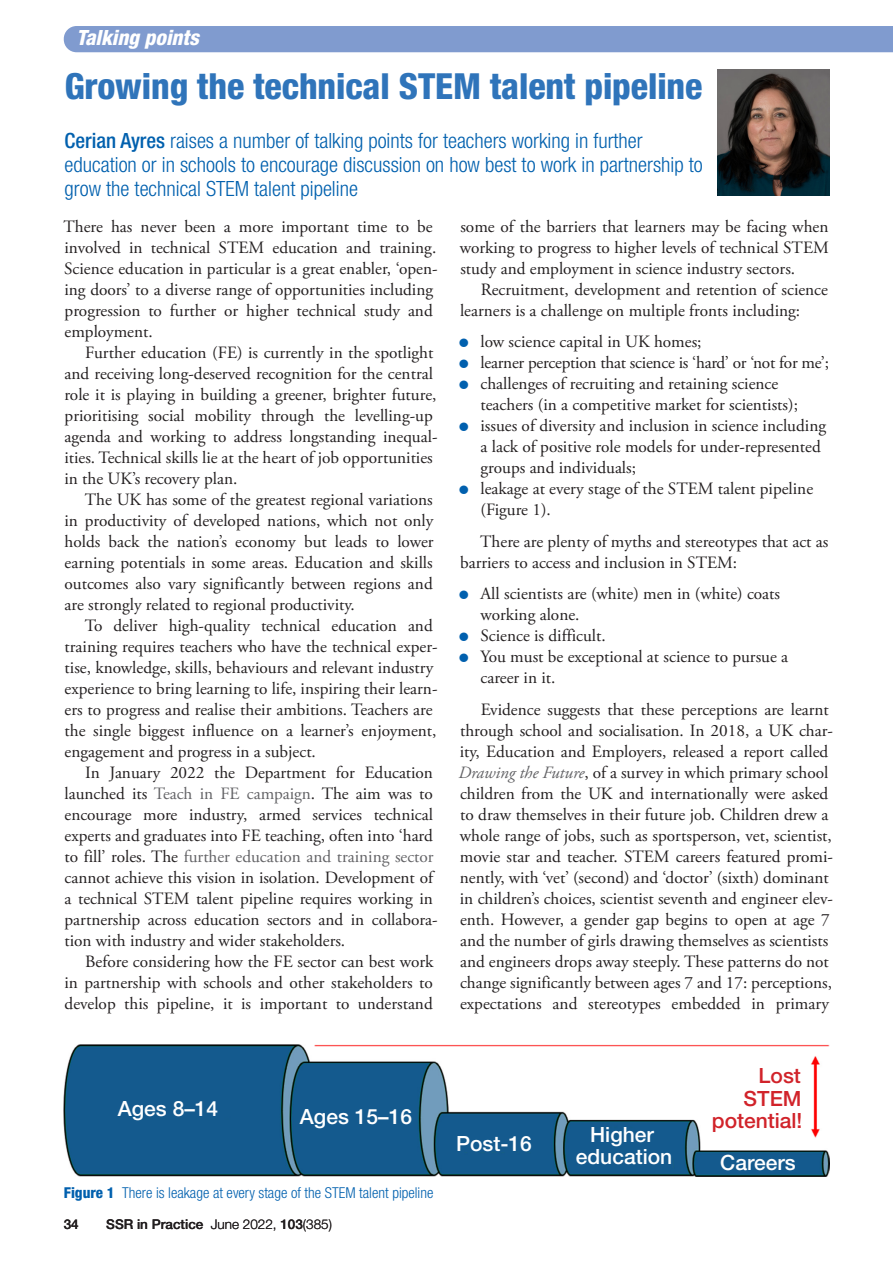
<style>
.page{position:relative;width:893px;height:1263px;background:#fff}
.page>*{position:absolute;margin:0;border:0;box-sizing:border-box;transform-origin:0 0}
.CH_head_SSRP{font:800 condensed 36px "Helvetica Neue LT Std";letter-spacing:-.005em;color:#2f74ba}
.CH_intro_condensed{font:300 condensed 21px/24px "Helvetica Neue LT Std";color:#0160ae}
.CH_box_text{font:500 21px "Helvetica Neue LT Std";color:#fff}
.CH_box_text-2{font:500 21px "Helvetica Neue LT Std";color:#d1232a}
.CH_banner_SSRP{font:italic 800 condensed 21px "Helvetica Neue LT Std";color:#fff}
.CH_body_tx{font:17.25px/21px "Adobe Garamond Pro";color:#231f20}
.CH_bulleted_list{font:17.25px/21px "Adobe Garamond Pro";color:#231f20}
.CH_body_tx_first{font:17.25px/21px "Adobe Garamond Pro";color:#231f20}
.CH_bulleted_list_las{font:17.25px/21px "Adobe Garamond Pro";color:#231f20}
.CH_bulleted_list_fir{font:17.25px/21px "Adobe Garamond Pro";color:#231f20}
.CH_figure_caption_co{font:300 condensed 15px "Helvetica Neue LT Std";color:#0160ae}
.CH_foot_left{font:300 13.5px "Helvetica Neue LT Std";color:#231f20}
.CH_foot_left-2{font:500 13.5px "Helvetica Neue LT Std";color:#231f20}
.s1{font-weight:500}
.s2{color:#636366}
.s3{color:#0160ae}
.s4{font-style:italic;color:#636366}
.s5{font-weight:800}
</style>
<div class="page">
<img style="left:717px;top:70px;width:112px;height:126px">
<div style="left:64px;top:26px;width:829px;height:26px;background:#809bcf"></div>
<img style="left:64px;top:1044px;width:765px;height:132px">
<p class="CH_banner_SSRP" style="left:77px;top:24px;width:124px">Talking points</p>
<p class="CH_head_SSRP" style="left:65px;top:64px;width:639px">Growing the technical STEM talent pipeline</p>
<p class="CH_intro_condensed" style="left:65px;top:128px;width:640px"><span class="s1">Cerian Ayres</span> raises a number of talking points for teachers working in further education or in schools to encourage discussion on how best to work in partnership to grow the technical STEM talent pipeline</p>
<p class="CH_body_tx_first" style="left:64px;top:216px;width:376px">There has never been a more important time to be involved in technical STEM education and training.<br>Science education in particular is a great enabler, ‘open&shy;ing doors’ to a diverse range of opportunities including progression to further or higher technical study and employment.</p>
<p class="CH_body_tx" style="left:64px;top:342px;width:374px;text-indent:21px">Further education (FE) is currently in the spotlight and receiving long-deserved recognition for the central role it is playing in building a greener, brighter future, prioritising social mobility through the levelling-up agenda and working to address longstanding inequal&shy;ities. Technical skills lie at the heart of job opportunities in the UK’s recovery plan.</p>
<p class="CH_body_tx" style="left:64px;top:489px;width:371px;text-align:justify;text-indent:20px">The UK has some of the greatest regional variations in productivity of developed nations, which not only holds back the nation’s economy but leads to lower earning potentials in some areas. Education and skills outcomes also vary significantly between regions and are strongly related to regional productivity.</p>
<p class="CH_body_tx" style="left:65px;top:615px;width:374px;text-indent:20px">To deliver high-quality technical education and training requires teachers who have the technical exper&shy;tise, knowledge, skills, behaviours and relevant industry experience to bring learning to life, inspiring their learn&shy;ers to progress and realise their ambitions. Teachers are the single biggest influence on a learner’s enjoyment, engagement and progress in a subject.</p>
<p class="CH_body_tx" style="left:65px;top:762px;width:374px;text-indent:21px">In January 2022 the Department for Education launched its <span class="s2">Teach in FE campaign</span>. The aim was to encourage more industry, armed services technical experts and graduates into FE teaching, often into ‘hard to fill’ roles. The <span class="s2">further education and training sector </span>cannot achieve this vision in isolation. Development of a technical STEM talent pipeline requires working in partnership across education sectors and in collabora&shy;tion with industry and wider stakeholders.</p>
<p class="CH_body_tx" style="left:64px;top:951px;width:371px;text-align:justify;text-indent:21px">Before considering how the FE sector can best work in partnership with schools and other stakeholders to develop this pipeline, it is important to understand</p>
<p class="CH_body_tx" style="left:460px;top:216px;width:371px;text-align:justify">some of the barriers that learners may be facing when working to progress to higher levels of technical STEM study and employment in science industry sectors.</p>
<p class="CH_body_tx" style="left:460px;top:279px;width:369px;text-indent:21px">Recruitment, development and retention of science learners is a challenge on multiple fronts including:</p>
<p class="CH_bulleted_list_fir" style="left:459px;top:332px;width:244px"><span class="s3">●</span> low science capital in UK homes;</p>
<p class="CH_bulleted_list" style="left:459px;top:353px;width:371px"><span class="s3">●</span> learner perception that science is ‘hard’ or ‘not for me’;</p>
<p class="CH_bulleted_list" style="left:480px;top:374px;width:319px;text-indent:-21px"><span class="s3">●</span> challenges of recruiting and retaining science teachers (in a competitive market for scientists);</p>
<p class="CH_bulleted_list" style="left:480px;top:416px;width:347px;text-indent:-21px"><span class="s3">●</span> issues of diversity and inclusion in science including a lack of positive role models for under-represented groups and individuals;</p>
<p class="CH_bulleted_list_las" style="left:480px;top:479px;width:334px;text-indent:-21px"><span class="s3">●</span> leakage at every stage of the STEM talent pipeline (Figure 1).</p>
<p class="CH_body_tx" style="left:460px;top:531px;width:370px;text-indent:20px">There are plenty of myths and stereotypes that act as barriers to access and inclusion in STEM:</p>
<p class="CH_bulleted_list_fir" style="left:480px;top:584px;width:301px;text-indent:-21px"><span class="s3">●</span> All scientists are (white) men in (white) coats working alone.</p>
<p class="CH_bulleted_list" style="left:459px;top:626px;width:148px"><span class="s3">●</span> Science is difficult.</p>
<p class="CH_bulleted_list_las" style="left:480px;top:647px;width:309px;text-indent:-21px"><span class="s3">●</span> You must be exceptional at science to pursue a career in it.</p>
<p class="CH_body_tx" style="left:458px;top:699px;width:376px;text-indent:22px">Evidence suggests that these perceptions are learnt through school and socialisation. In 2018, a UK char&shy;ity, Education and Employers, released a report called <span class="s4">Drawing the Future</span>, of a survey in which primary school children from the UK and internationally were asked to draw themselves in their future job. Children drew a whole range of jobs, such as sportsperson, vet, scientist, movie star and teacher. STEM careers featured promi&shy;nently, with ‘vet’ (second) and ‘doctor’ (sixth) dominant in children’s choices, scientist seventh and engineer elev&shy;enth. However, a gender gap begins to open at age 7 and the number of girls drawing themselves as scientists and engineers drops away steeply. These patterns do not change significantly between ages 7 and 17: perceptions, expectations and stereotypes embedded in primary</p>
<p class="CH_box_text" style="left:118px;top:1096px;width:102px">Ages 8–14</p>
<p class="CH_box_text-2" style="left:758px;top:1063px;width:44px">Lost</p>
<p class="CH_box_text-2" style="left:744px;top:1086px;width:59px">STEM</p>
<p class="CH_box_text" style="left:300px;top:1104px;width:114px">Ages 15–16</p>
<p class="CH_box_text-2" style="left:712px;top:1108px;width:92px">potential!</p>
<p class="CH_box_text" style="left:456px;top:1131px;width:77px">Post-16</p>
<p class="CH_box_text" style="left:590px;top:1122px;width:65px">Higher</p>
<p class="CH_box_text" style="left:576px;top:1144px;width:98px">education</p>
<p class="CH_box_text" style="left:720px;top:1150px;width:77px">Careers</p>
<p class="CH_figure_caption_co" style="left:64px;top:1184px;width:371px"><span class="s5">Figure 1</span> There is leakage at every stage of the STEM talent pipeline</p>
<p class="CH_foot_left-2" style="left:64px;top:1216px;width:17px">34</p>
<p class="CH_foot_left-2" style="left:106px;top:1216px;width:99px">SSR in Practice</p>
<p class="CH_foot_left" style="left:211px;top:1216px;width:123px">June 2022, <span class="s1">103</span>(385)</p>
</div>
